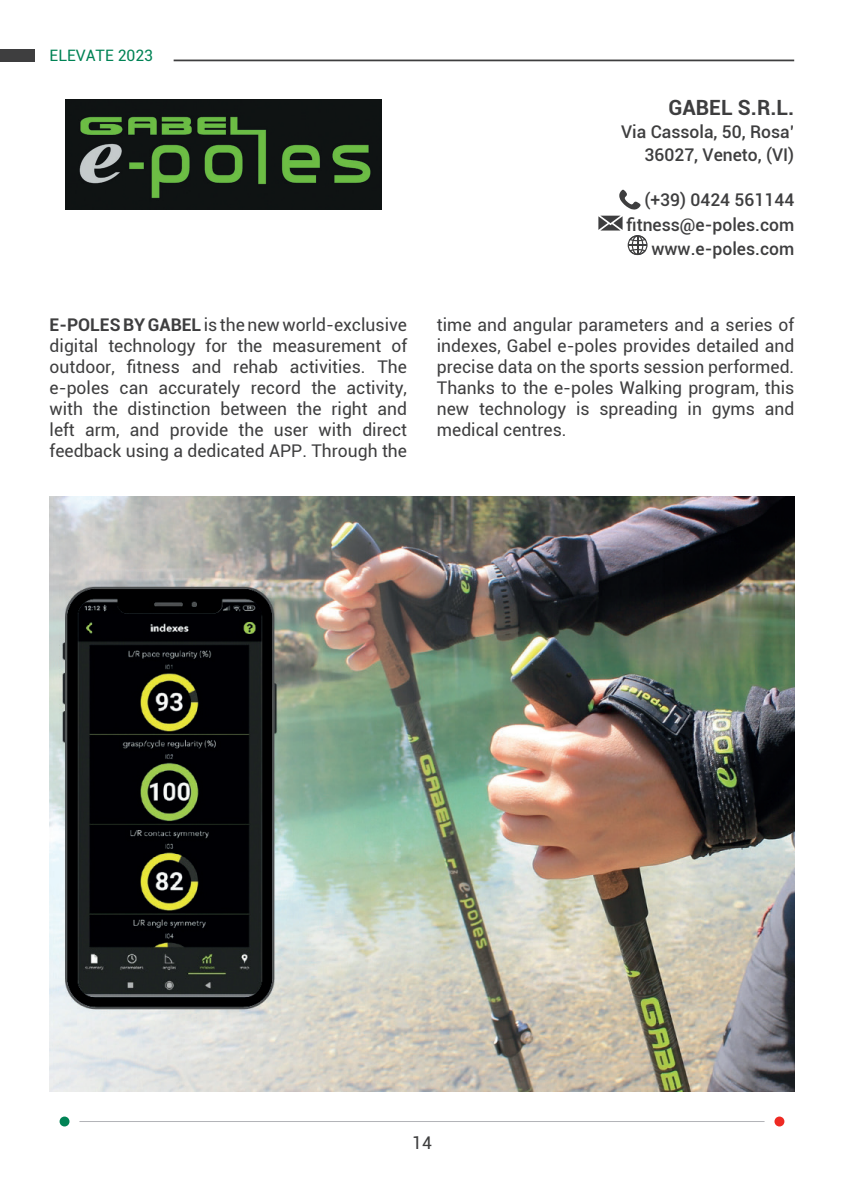
<style>
.page{position:relative;width:844px;height:1191px;background:#fff}
.page>*{position:absolute;margin:0;border:0;box-sizing:border-box;transform-origin:0 0}
.t1{font:700 21px "Roboto";color:#3e3e3f}
.t2{font:17.5px/21px "Roboto";color:#3e3e3f;text-align:justify}
.t3{font:500 17.5px/24.5px "Roboto";color:#3e3e3f;text-align:right}
.t4{font:15.75px "Roboto";color:#008355}
.s1{font-weight:700}
</style>
<div class="page">
<hr style="left:173px;top:60px;width:621px;height:1px;background:#3e3e3f">
<div style="left:0;top:50px;width:35px;height:12px;background:#3e3e3f"></div>
<div style="left:60px;top:1116px;width:9px;height:10px;background:#008355;border-radius:50%"></div>
<div style="left:774px;top:1116px;width:10px;height:10px;background:#ee2a23;border-radius:50%"></div>
<hr style="left:79px;top:1121px;width:685px;height:1px;background:#b2b3b7">
<img style="left:66px;top:99px;width:315px;height:110px">
<img style="left:50px;top:496px;width:744px;height:595px">
<svg style="left:619px;top:189px;width:21px;height:21px"></svg>
<svg style="left:598px;top:216px;width:49px;height:39px"></svg>
<p class="t4" style="left:50px;top:45px;width:105px">ELEVATE 2023</p>
<p class="t1" style="left:668px;top:93px;width:127px">GABEL S.R.L.</p>
<p class="t3" style="left:621px;top:119px;width:175px;line-height:22.8px">Via Cassola, 50, Rosa’<br>36027, Veneto, (VI)</p>
<p class="t3" style="left:626px;top:187px;width:169px">(+39) 0424 561144 fitness@e-poles.com www.e-poles.com</p>
<p class="t2" style="left:50px;top:313px;width:359px"><span class="s1">E-POLES BY GABEL</span> is the new world-exclusive digital technology for the measurement of outdoor, fitness and rehab activities. The e-poles can accurately record the activity, with the distinction between the right and left arm, and provide the user with direct feedback using a dedicated APP. Through the</p>
<p class="t2" style="left:437px;top:313px;width:359px">time and angular parameters and a series of indexes, Gabel e-poles provides detailed and precise data on the sports session performed.<br>Thanks to the e-poles Walking program, this new technology is spreading in gyms and medical centres.</p>
<p class="t2" style="left:412px;top:1131px;width:21px">14</p>
</div>
